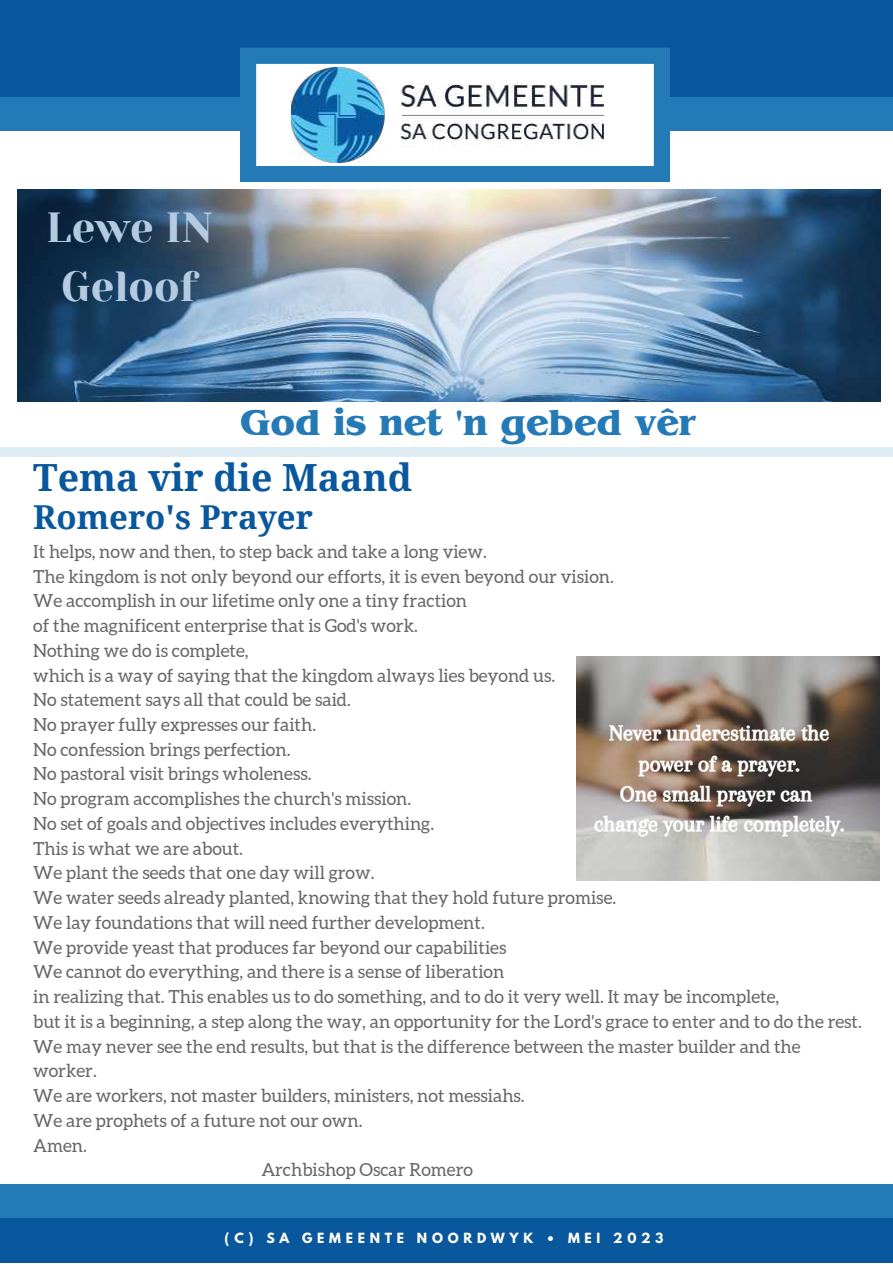
<style>
.page{position:relative;width:893px;height:1264px;background:#fff}
.page>*{position:absolute;margin:0;border:0;box-sizing:border-box;transform-origin:0 0}
.t1{font:42px/58.5px "Yeseva One";color:#b4cae0;text-align:center}
.t2{font:700 37.5px "Benguiat Pro ITC";color:#247ab6}
.t3{font:700 37.5px "Noto Serif";color:#09589e}
.t4{font:700 33px "Noto Serif";color:#09589e}
.t5{font:22.5px/30.3px "CA Generated";color:#fff;text-align:center}
.t6{font:18px "Aleo";color:#666}
.t7{font:700 12.45px "League Spartan";letter-spacing:.38em;color:#fffef5}
</style>
<div class="page">
<div style="left:0;top:0;width:892px;height:1262px;background:#09589e"></div>
<div style="left:0;top:110px;width:892px;height:1094px;background:#fff"></div>
<div style="left:0;top:1183px;width:892px;height:34px;background:#247ab6"></div>
<div style="left:0;top:97px;width:892px;height:34px;background:#247ab6"></div>
<svg style="left:240px;top:48px;width:429px;height:134px;fill:#247ab6"></svg>
<img style="left:291px;top:68px;width:312px;height:94px">
<div style="left:0;top:448px;width:892px;height:9px;background:#e0ecf4"></div>
<img style="left:18px;top:189px;width:862px;height:212px">
<img style="left:576px;top:657px;width:303px;height:223px">
<h1 class="t1" style="left:46px;top:199px;width:168px">Lewe IN<br>Geloof</h1>
<h2 class="t2" style="left:240px;top:409px;width:456px">God is net 'n gebed vêr</h2>
<h2 class="t3" style="left:33px;top:451px;width:380px">Tema vir die Maand</h2>
<h3 class="t4" style="left:33px;top:493px;width:281px">Romero's Prayer</h3>
<p class="t6" style="left:33px;top:541px;width:455px">It helps, now and then, to step back and take a long view.</p>
<p class="t6" style="left:33px;top:566px;width:582px">The kingdom is not only beyond our efforts, it is even beyond our vision.</p>
<p class="t6" style="left:33px;top:590px;width:435px">We accomplish in our lifetime only one a tiny fraction</p>
<p class="t6" style="left:33px;top:615px;width:386px">of the magnificent enterprise that is God's work.</p>
<p class="t6" style="left:33px;top:640px;width:217px">Nothing we do is complete,</p>
<p class="t6" style="left:33px;top:665px;width:523px">which is a way of saying that the kingdom always lies beyond us.</p>
<p class="t6" style="left:33px;top:689px;width:319px">No statement says all that could be said.</p>
<p class="t6" style="left:33px;top:714px;width:284px">No prayer fully expresses our faith.</p>
<p class="t6" style="left:33px;top:739px;width:259px">No confession brings perfection.</p>
<p class="t6" style="left:33px;top:764px;width:280px">No pastoral visit brings wholeness.</p>
<p class="t6" style="left:33px;top:788px;width:379px">No program accomplishes the church's mission.</p>
<p class="t6" style="left:33px;top:813px;width:402px">No set of goals and objectives includes everything.</p>
<p class="t6" style="left:33px;top:838px;width:211px">This is what we are about.</p>
<p class="t6" style="left:33px;top:863px;width:343px">We plant the seeds that one day will grow.</p>
<p class="t6" style="left:33px;top:887px;width:584px">We water seeds already planted, knowing that they hold future promise.</p>
<p class="t6" style="left:33px;top:912px;width:453px">We lay foundations that will need further development.</p>
<p class="t6" style="left:33px;top:937px;width:474px">We provide yeast that produces far beyond our capabilities</p>
<p class="t6" style="left:33px;top:961px;width:472px">We cannot do everything, and there is a sense of liberation</p>
<p class="t6" style="left:33px;top:986px;width:747px">in realizing that. This enables us to do something, and to do it very well. It may be incomplete,</p>
<p class="t6" style="left:33px;top:1011px;width:830px">but it is a beginning, a step along the way, an opportunity for the Lord's grace to enter and to do the rest.</p>
<p class="t6" style="left:33px;top:1036px;width:769px">We may never see the end results, but that is the difference between the master builder and the</p>
<p class="t6" style="left:33px;top:1060px;width:65px">worker.</p>
<p class="t6" style="left:33px;top:1085px;width:493px">We are workers, not master builders, ministers, not messiahs.</p>
<p class="t6" style="left:33px;top:1110px;width:331px">We are prophets of a future not our own.</p>
<p class="t6" style="left:33px;top:1135px;width:55px">Amen.</p>
<p class="t6" style="left:261px;top:1159px;width:213px">Archbishop Oscar Romero</p>
<p class="t5" style="left:594px;top:717px;width:252px">Never underestimate the power of a prayer.<br>One small prayer can change your life completely.</p>
<p class="t7" style="left:224px;top:1231px;width:440px">(C) SA GEMEENTE NOORDWYK • MEI 2023</p>
</div>
